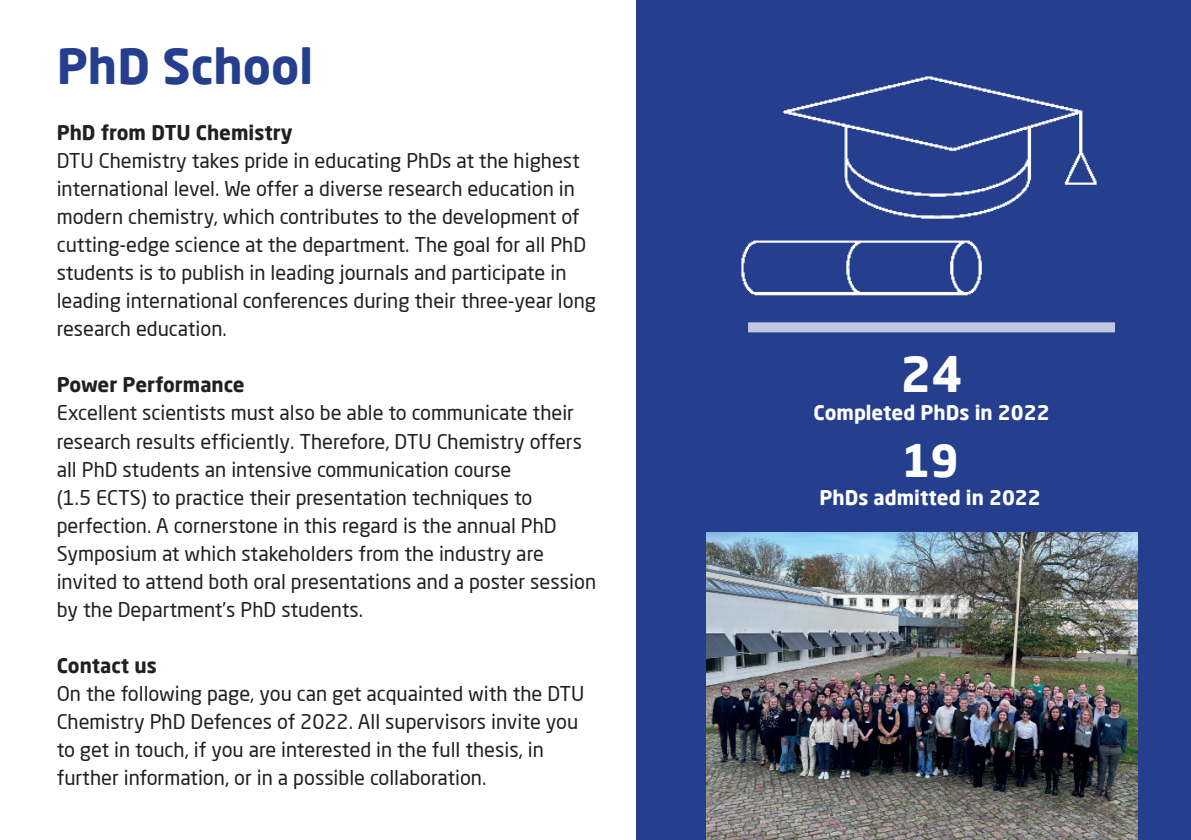
<style>
.page{position:relative;width:1191px;height:840px;background:#fff}
.page>*{position:absolute;margin:0;border:0;box-sizing:border-box;transform-origin:0 0}
.t1{font:700 48px "Neo Sans Pro";color:#253f8e}
.t2{font:700 48px "Neo Sans Pro";color:#fff}
.t3{font:700 44px "Neo Sans Pro";color:#fff}
.t4{font:20px/28px "Neo Sans Pro";color:#231f20}
.t5{font:700 20px "Neo Sans Pro";color:#231f20}
.t6{font:700 20px "Neo Sans Pro";color:#fff}
</style>
<div class="page">
<div style="left:636px;top:0;width:555px;height:839px;background:#253f8e"></div>
<img style="left:741px;top:76px;width:374px;height:257px">
<div style="left:748px;top:322px;width:367px;height:10px;background:#c1c8df"></div>
<img style="left:706px;top:532px;width:431px;height:307px">
<h1 class="t1" style="left:57px;top:35px;width:258px">PhD School</h1>
<p class="t5" style="left:57px;top:120px;width:237px">PhD from DTU Chemistry</p>
<p class="t4" style="left:57px;top:146px;width:541px">DTU Chemistry takes pride in educating PhDs at the highest international level. We offer a diverse research education in modern chemistry, which contributes to the development of cutting-edge science at the department. The goal for all PhD students is to publish in leading journals and participate in leading international conferences during their three-year long research education.</p>
<p class="t5" style="left:57px;top:372px;width:189px">Power Performance</p>
<p class="t4" style="left:57px;top:398px;width:541px">Excellent scientists must also be able to communicate their research results efficiently. Therefore, DTU Chemistry offers all PhD students an intensive communication course<br>(1.5 ECTS) to practice their presentation techniques to perfection. A cornerstone in this regard is the annual PhD Symposium at which stakeholders from the industry are invited to attend both oral presentations and a poster session by the Department’s PhD students.</p>
<p class="t5" style="left:57px;top:652px;width:102px">Contact us</p>
<p class="t4" style="left:57px;top:678px;width:529px">On the following page, you can get acquainted with the DTU Chemistry PhD Defences of 2022. All supervisors invite you to get in touch, if you are interested in the full thesis, in further information, or in a possible collaboration.</p>
<h1 class="t2" style="left:900px;top:343px;width:63px">24</h1>
<p class="t6" style="left:813px;top:400px;width:237px">Completed PhDs in 2022</p>
<h2 class="t3" style="left:901px;top:431px;width:58px">19</h2>
<p class="t6" style="left:819px;top:484px;width:223px">PhDs admitted in 2022</p>
</div>
